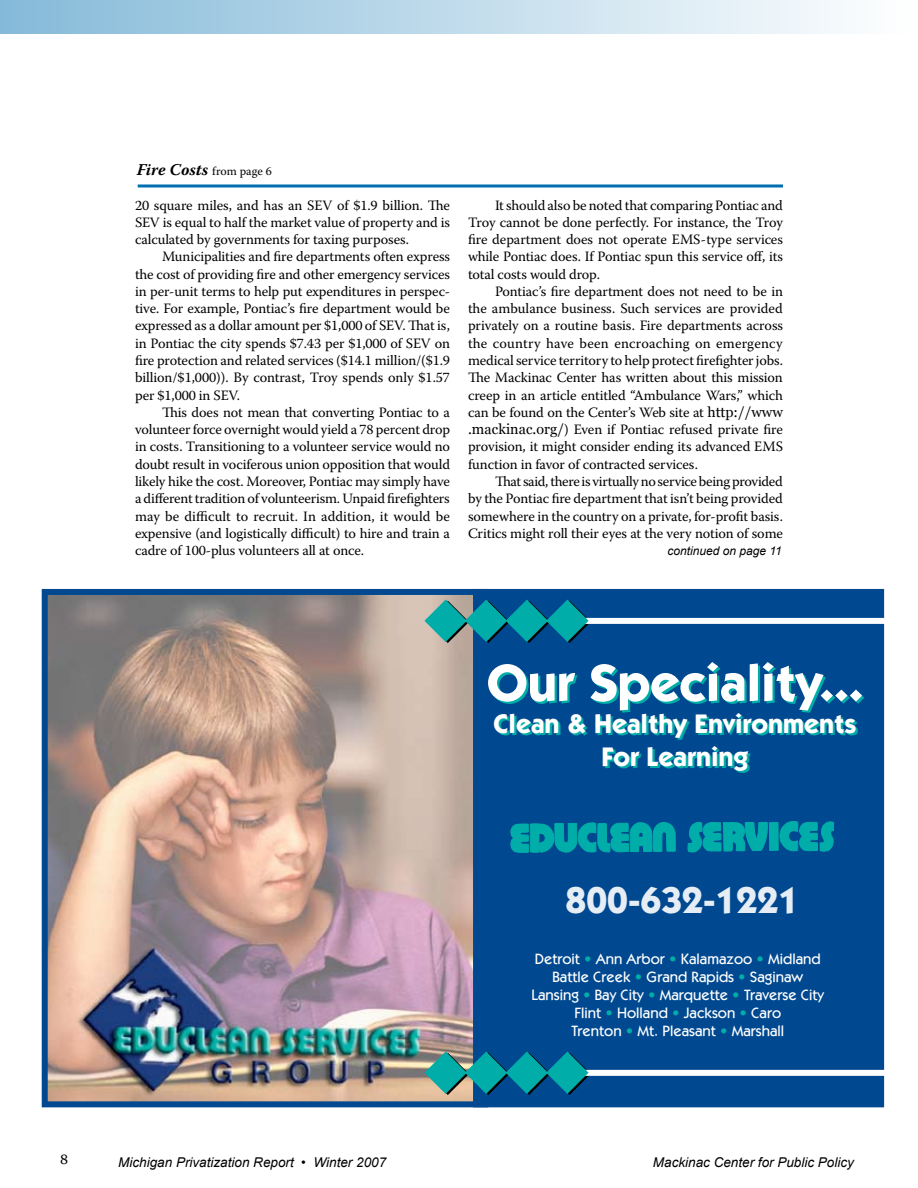
<style>
.page{position:relative;width:918px;height:1188px;background:#fff}
.page>*{position:absolute;margin:0;border:0;box-sizing:border-box;transform-origin:0 0}
.t1{font:700 52.5px "Itc Kabel";color:#fff}
.t2{font:700 37.5px "Itc Kabel";color:#e6edf4}
.t3{font:700 27px/32.4px "Itc Kabel";color:#fff;text-align:center}
.t4{font:italic 700 16.5px "Warnock Pro";color:#000}
.t5{font:500 15px/18px "Itc Kabel";color:#fff;text-align:center}
.t6{font:14.25px/17.2px "Warnock Pro";letter-spacing:-.01em;color:#000;text-align:justify}
.t7{font:italic 13.5px "Arial";color:#000}
.t8{font:italic 12px "Arial";color:#000}
.s1{font-weight:400;font-style:normal;font-size:12px}
.s2{font-family:"Georgia"}
.s3{color:#00ada8}
</style>
<div class="page">
<div style="left:0;top:0;width:918px;height:34px;background:linear-gradient(to right,#84bad8,#fff)"></div>
<img style="left:49px;top:596px;width:424px;height:504px">
<div style="left:474px;top:590px;width:409px;height:517px;background:#004990"></div>
<div style="left:473px;top:589px;width:411px;height:518px;border:2px solid #004990"></div>
<div style="left:42px;top:589px;width:446px;height:518px;border:6px solid #004990"></div>
<div style="left:581px;top:618px;width:318px;height:6px;background:#fff"></div>
<svg style="left:423px;top:598px;width:169px;height:46px"></svg>
<div style="left:581px;top:1070px;width:316px;height:6px;background:#fff"></div>
<svg style="left:423px;top:1050px;width:169px;height:46px"></svg>
<svg style="left:687px;top:821px;width:147px;height:31px"></svg>
<svg style="left:510px;top:822px;width:166px;height:31px"></svg>
<hr style="left:138px;top:184px;width:645px;height:3px;background:#006faf">
<p class="t4" style="left:137px;top:160px;width:136px">Fire Costs <span class="s1">from page 6</span></p>
<p class="t6" style="left:135px;top:196px;width:317px">20 square miles, and has an SEV of $1.9 billion. The SEV is equal to half the market value of property and is calculated by governments for taxing purposes.</p>
<p class="t6" style="left:135px;top:248px;width:317px;text-indent:27px">Municipalities and fire departments often express the cost of providing fire and other emergency services in per-unit terms to help put expenditures in perspec&shy;tive. For example, Pontiac’s fire department would be expressed as a dollar amount per $1,000 of SEV. That is, in Pontiac the city spends $7.43 per $1,000 of SEV on fire protection and related services ($14.1 million/($1.9 billion/$1,000)). By contrast, Troy spends only $1.57 per $1,000 in SEV.</p>
<p class="t6" style="left:135px;top:403px;width:317px;text-indent:27px">This does not mean that converting Pontiac to a volunteer force overnight would yield a 78 percent drop in costs. Transitioning to a volunteer service would no doubt result in vociferous union opposition that would likely hike the cost. Moreover, Pontiac may simply have a different tradition of volunteerism. Unpaid firefighters may be difficult to recruit. In addition, it would be expensive (and logistically difficult) to hire and train a cadre of 100-plus volunteers all at once.</p>
<p class="t6" style="left:468px;top:196px;width:316px;text-indent:27px">It should also be noted that comparing Pontiac and Troy cannot be done perfectly. For instance, the Troy fire department does not operate EMS-type services while Pontiac does. If Pontiac spun this service off, its total costs would drop.</p>
<p class="t6" style="left:468px;top:282px;width:317px;text-indent:27px">Pontiac’s fire department does not need to be in the ambulance business. Such services are provided privately on a routine basis. Fire departments across the country have been encroaching on emergency medical service territory to help protect firefighter jobs.<br>The Mackinac Center has written about this mission creep in an article entitled “Ambulance Wars,” which can be found on the Center’s Web site at <span class="s2">http://www .mackinac.org/</span>) Even if Pontiac refused private fire provision, it might consider ending its advanced EMS function in favor of contracted services.</p>
<p class="t6" style="left:468px;top:472px;width:316px;text-indent:27px">That said, there is virtually no service being provided by the Pontiac fire department that isn’t being provided somewhere in the country on a private, for-profit basis.<br>Critics might roll their eyes at the very notion of some</p>
<p class="t8" style="left:667px;top:544px;width:116px">continued on page 11</p>
<h1 class="t1" style="left:487px;top:651px;width:378px">Our Spe ci al i ty...</h1>
<h3 class="t3" style="left:494px;top:707px;width:365px">Clean &amp; Healthy En vi ron ments<br>For Learning</h3>
<h2 class="t2" style="left:566px;top:878px;width:235px">800-632-1221</h2>
<p class="t5" style="left:531px;top:950px;width:294px">Detroit <span class="s3">•</span> Ann Arbor <span class="s3">•</span> Kalamazoo <span class="s3">•</span> Midland Battle Creek <span class="s3">•</span> Grand Rapids <span class="s3">•</span> Saginaw Lansing <span class="s3">•</span> Bay City <span class="s3">•</span> Marquette <span class="s3">•</span> Traverse City Flint <span class="s3">•</span> Holland <span class="s3">•</span> Jackson <span class="s3">•</span> Caro<br>Trenton <span class="s3">•</span> Mt. Pleasant <span class="s3">•</span> Marshall</p>
<p class="t7" style="left:118px;top:1154px;width:269px">Michigan Privatization Report • Winter 2007</p>
<p class="t7" style="left:653px;top:1154px;width:203px">Mackinac Center for Public Policy</p>
</div>
